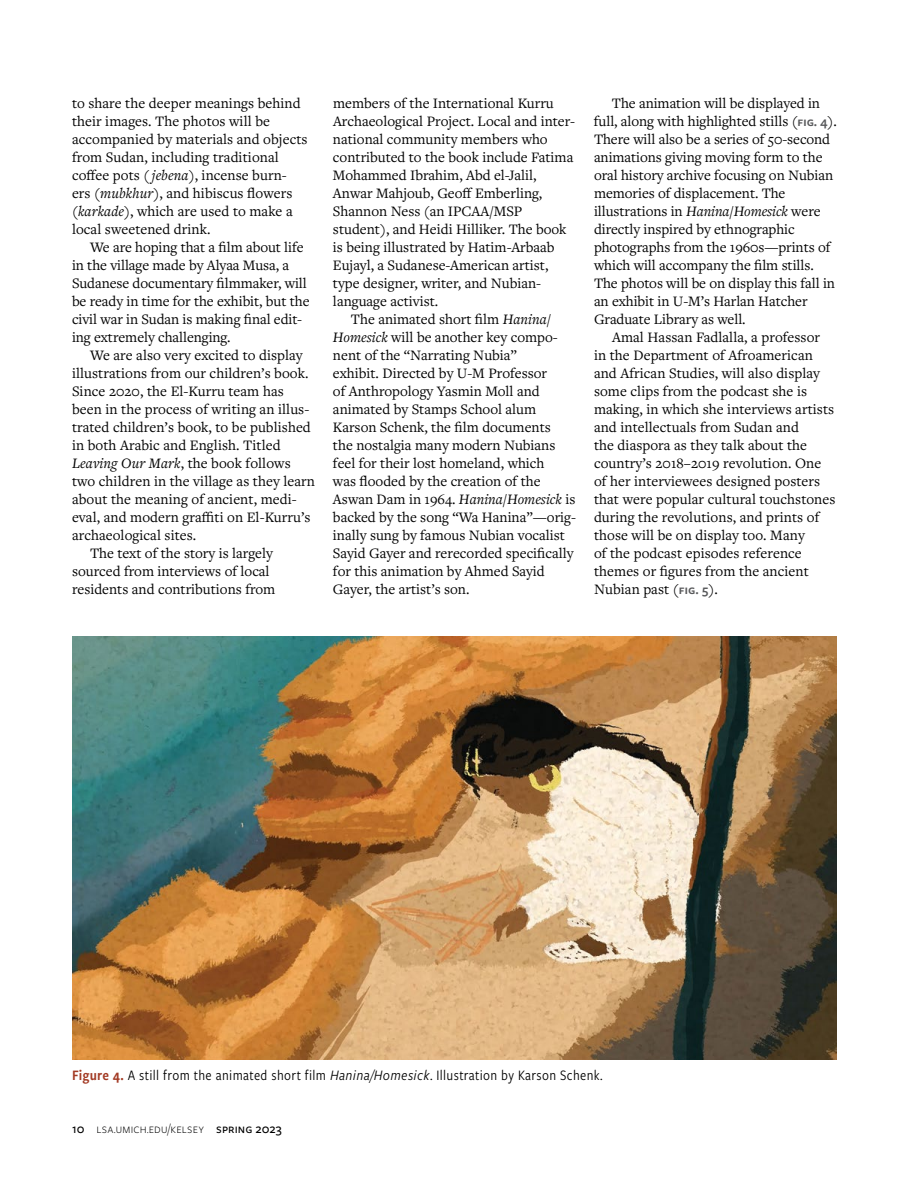
<style>
.page{position:relative;width:918px;height:1188px;background:#fff}
.page>*{position:absolute;margin:0;border:0;box-sizing:border-box;transform-origin:0 0}
.body_text_with_inden{font:15px/18px "Freight Text Pro";color:#000}
.t1{font:15px "Freight Sans Cnd Pro";letter-spacing:.02em;color:#000}
.t2{font:300 13.5px "Freight Sans Pro";letter-spacing:.015em;color:#000}
.s1{font-style:italic}
.s2{font-family:"Freight Sans Pro";font-weight:600;font-size:13.5px;color:#58595b}
.s3{font-family:"Freight Sans Cnd Pro Semi";color:#a33b25}
.s4{font-weight:500}
</style>
<div class="page">
<img style="left:72px;top:637px;width:765px;height:423px">
<p class="body_text_with_inden" style="left:72px;top:94px;width:237px">to share the deeper meanings behind their images. The photos will be accompanied by materials and objects from Sudan, including traditional coffee pots (<span class="s1">jebena</span>), incense burn&shy;ers (<span class="s1">mubkhur</span>), and hibiscus flowers (<span class="s1">karkade</span>), which are used to make a local sweetened drink.</p>
<p class="body_text_with_inden" style="left:72px;top:238px;width:239px;text-indent:18px">We are hoping that a film about life in the village made by Alyaa Musa, a Sudanese documentary filmmaker, will be ready in time for the exhibit, but the civil war in Sudan is making final edit&shy;ing extremely challenging.</p>
<p class="body_text_with_inden" style="left:72px;top:346px;width:245px;text-indent:18px">We are also very excited to display illustrations from our children’s book.<br>Since 2020, the El-Kurru team has been in the process of writing an illus&shy;trated children’s book, to be published in both Arabic and English. Titled <span class="s1">Leaving Our Mark</span>, the book follows two children in the village as they learn about the meaning of ancient, medi&shy;eval, and modern graffiti on El-Kurru’s archaeological sites.</p>
<p class="body_text_with_inden" style="left:72px;top:544px;width:205px;text-indent:18px">The text of the story is largely sourced from interviews of local residents and contributions from</p>
<p class="body_text_with_inden" style="left:333px;top:94px;width:243px">members of the International Kurru Archaeological Project. Local and inter&shy;national community members who contributed to the book include Fatima Mohammed Ibrahim, Abd el-Jalil, Anwar Mahjoub, Geoff Emberling, Shannon Ness (an IPCAA/MSP student), and Heidi Hilliker. The book is being illustrated by Hatim-Arbaab Eujayl, a Sudanese-American artist, type designer, writer, and Nubian&shy;language activist.</p>
<p class="body_text_with_inden" style="left:333px;top:310px;width:245px;text-indent:18px">The animated short film <span class="s1">Hanina/ Homesick</span> will be another key compo&shy;nent of the “Narrating Nubia”<br>exhibit. Directed by U-M Professor<br>of Anthropology Yasmin Moll and animated by Stamps School alum Karson Schenk, the film documents<br>the nostalgia many modern Nubians feel for their lost homeland, which<br>was flooded by the creation of the Aswan Dam in 1964. <span class="s1">Hanina/Homesick</span> is backed by the song “Wa Hanina”—orig&shy;inally sung by famous Nubian vocalist Sayid Gayer and rerecorded specifically for this animation by Ahmed Sayid Gayer, the artist’s son.</p>
<p class="body_text_with_inden" style="left:594px;top:94px;width:244px;text-indent:18px">The animation will be displayed in full, along with highlighted stills (<span class="s2">fig. 4</span>).<br>There will also be a series of 50-second animations giving moving form to the oral history archive focusing on Nubian memories of displacement. The illustrations in <span class="s1">Hanina/Homesick</span> were directly inspired by ethnographic photographs from the 1960s—prints of which will accompany the film stills.<br>The photos will be on display this fall in an exhibit in U-M’s Harlan Hatcher Graduate Library as well.</p>
<p class="body_text_with_inden" style="left:594px;top:328px;width:243px;text-indent:18px">Amal Hassan Fadlalla, a professor in the Department of Afroamerican and African Studies, will also display some clips from the podcast she is making, in which she interviews artists and intellectuals from Sudan and<br>the diaspora as they talk about the country’s 2018–2019 revolution. One of her interviewees designed posters that were popular cultural touchstones during the revolutions, and prints of those will be on display too. Many<br>of the podcast episodes reference themes or figures from the ancient Nubian past (<span class="s2">fig. 5</span>).</p>
<p class="t1" style="left:72px;top:1065px;width:532px"><span class="s3">Figure 4.</span> A still from the animated short film <span class="s1">Hanina/Homesick</span>. Illustration by Karson Schenk.</p>
<p class="t2" style="left:72px;top:1119px;width:211px"><span class="s4">10</span> lsa.umich.edu/kelsey <span class="s4">spring 2023</span></p>
</div>
